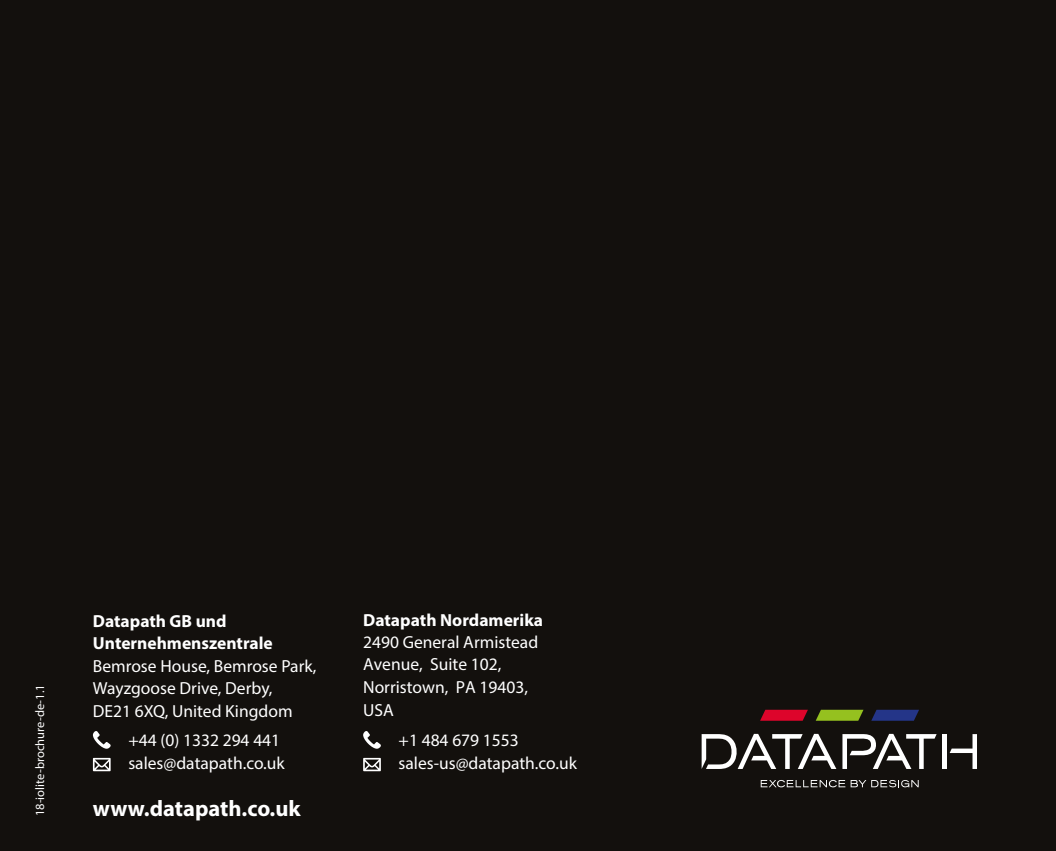
<style>
.page{position:relative;width:1056px;height:851px;background:#fff}
.page>*{position:absolute;margin:0;border:0;box-sizing:border-box;transform-origin:0 0}
.t1{font:700 22.5px "Myriad Pro";color:#fff}
.t2{font:17.5px/22.5px "Myriad Pro";color:#fff}
.t3{font:700 17.5px/22.5px "Myriad Pro";color:#fff}
.t4{font:12.5px "Myriad Pro";color:#fff}
</style>
<div class="page">
<div style="left:0;top:0;width:1056px;height:850px;background:#13100d"></div>
<svg style="left:761px;top:780px;width:84px;height:7px"></svg>
<svg style="left:851px;top:780px;width:68px;height:7px"></svg>
<svg style="left:702px;top:733px;width:134px;height:35px"></svg>
<svg style="left:842px;top:733px;width:95px;height:35px"></svg>
<div style="left:942px;top:734px;width:5px;height:34px;background:#fff"></div>
<svg style="left:950px;top:734px;width:27px;height:34px"></svg>
<svg style="left:760px;top:709px;width:48px;height:11px"></svg>
<svg style="left:816px;top:709px;width:47px;height:11px"></svg>
<svg style="left:871px;top:709px;width:48px;height:11px"></svg>
<svg style="left:93px;top:731px;width:18px;height:17px"></svg>
<svg style="left:93px;top:757px;width:18px;height:14px"></svg>
<svg style="left:363px;top:731px;width:18px;height:17px"></svg>
<svg style="left:363px;top:757px;width:18px;height:14px"></svg>
<p class="t4" style="left:32px;top:816px;width:133px;rotate:-90deg">18-iolite-brochure-de-1.1</p>
<p class="t3" style="left:93px;top:608px;width:181px">Datapath GB und<br>Unternehmenszentrale</p>
<p class="t2" style="left:93px;top:654px;width:225px">Bemrose House, Bemrose Park,<br>Wayzgoose Drive, Derby,<br>DE21 6XQ, United Kingdom</p>
<p class="t2" style="left:128px;top:728px;width:158px">+44 (0) 1332 294 441 sales@datapath.co.uk</p>
<p class="t1" style="left:93px;top:793px;width:209px">www.datapath.co.uk</p>
<p class="t3" style="left:363px;top:608px;width:181px">Datapath Nordamerika</p>
<p class="t2" style="left:363px;top:630px;width:177px">2490 General Armistead<br>Avenue, Suite 102,<br>Norristown, PA 19403,<br>USA</p>
<p class="t2" style="left:399px;top:728px;width:180px">+1 484 679 1553 sales-us@datapath.co.uk</p>
</div>
